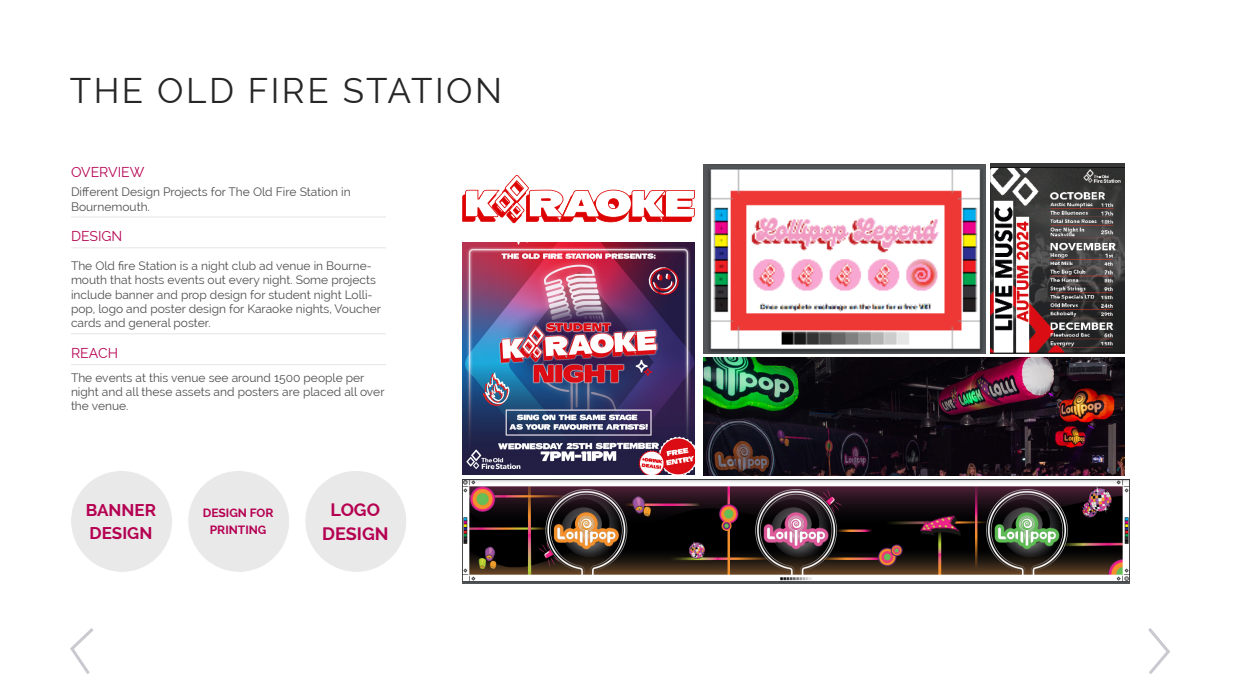
<style>
.page{position:relative;width:1240px;height:698px;background:#fff}
.page>*{position:absolute;margin:0;border:0;box-sizing:border-box;transform-origin:0 0}
.Encabezado_de_página{font:34.9px "Raleway";letter-spacing:.07em;color:#262626}
.t1{font:700 18px/24.6px "Raleway";color:#b50052;text-align:center}
.t2{font:700 17px/23.4px "Raleway";color:#b50052}
.Texto_independiente_de_la_tabla_lateral_{font:14px "Raleway";color:#b50052}
.Encabezado_de_la_barra_lateral_izquierda{font:14px "Raleway";color:#b50052}
.Texto_independiente_de_la_tabla_lateral_-2{font:12px/14.4px "Raleway";color:#505050}
.t3{font:700 12px/17.4px "Raleway";color:#b50052;text-align:center}
</style>
<div class="page">
<svg style="left:71px;top:471px;width:101px;height:101px;fill:#e9e9e9"></svg>
<svg style="left:188px;top:471px;width:101px;height:101px;fill:#e9e9e9"></svg>
<svg style="left:305px;top:471px;width:101px;height:101px;fill:#e9e9e9"></svg>
<hr style="left:71px;top:217px;width:315px;height:1px;background:#e5e4e7">
<hr style="left:71px;top:247px;width:315px;height:1px;background:#e5e4e7">
<hr style="left:71px;top:333px;width:315px;height:1px;background:#e5e4e7">
<hr style="left:71px;top:364px;width:315px;height:1px;background:#e5e4e7">
<svg style="left:1148px;top:628px;width:22px;height:46px"></svg>
<svg style="left:70px;top:628px;width:24px;height:46px"></svg>
<img style="left:462px;top:242px;width:233px;height:233px">
<img style="left:703px;top:164px;width:282px;height:190px">
<svg style="left:462px;top:175px;width:233px;height:48px"></svg>
<img style="left:990px;top:164px;width:135px;height:190px">
<img style="left:462px;top:479px;width:667px;height:104px">
<img style="left:703px;top:358px;width:422px;height:118px">
<p class="Encabezado_de_página" style="left:70px;top:70px;width:434px">THE OLD FIRE STATION</p>
<p class="Encabezado_de_la_barra_lateral_izquierda" style="left:71px;top:164px;width:75px">OVERVIEW</p>
<p class="Texto_independiente_de_la_tabla_lateral_-2" style="left:71px;top:185px;width:281px">Different Design Projects for The Old Fire Station in<br>Bournemouth.</p>
<p class="Texto_independiente_de_la_tabla_lateral_" style="left:71px;top:228px;width:53px">DESIGN</p>
<p class="Texto_independiente_de_la_tabla_lateral_-2" style="left:71px;top:258px;width:312px">The Old fire Station is a night club ad venue in Bourne&shy;mouth that hosts events out every night. Some projects include banner and prop design for student night Lolli&shy;pop, logo and poster design for Karaoke nights, Voucher cards and general poster.</p>
<p class="Texto_independiente_de_la_tabla_lateral_" style="left:71px;top:345px;width:49px">REACH</p>
<p class="Texto_independiente_de_la_tabla_lateral_-2" style="left:71px;top:370px;width:315px">The events at this venue see around 1500 people per night and all these assets and posters are placed all over the venue.</p>
<h3 class="t2" style="left:86px;top:498px;width:72px">BANNER<br>DESIGN</h3>
<p class="t3" style="left:203px;top:504px;width:72px">DESIGN FOR<br>PRINTING</p>
<h2 class="t1" style="left:322px;top:497px;width:68px">LOGO<br>DESIGN</h2>
</div>
